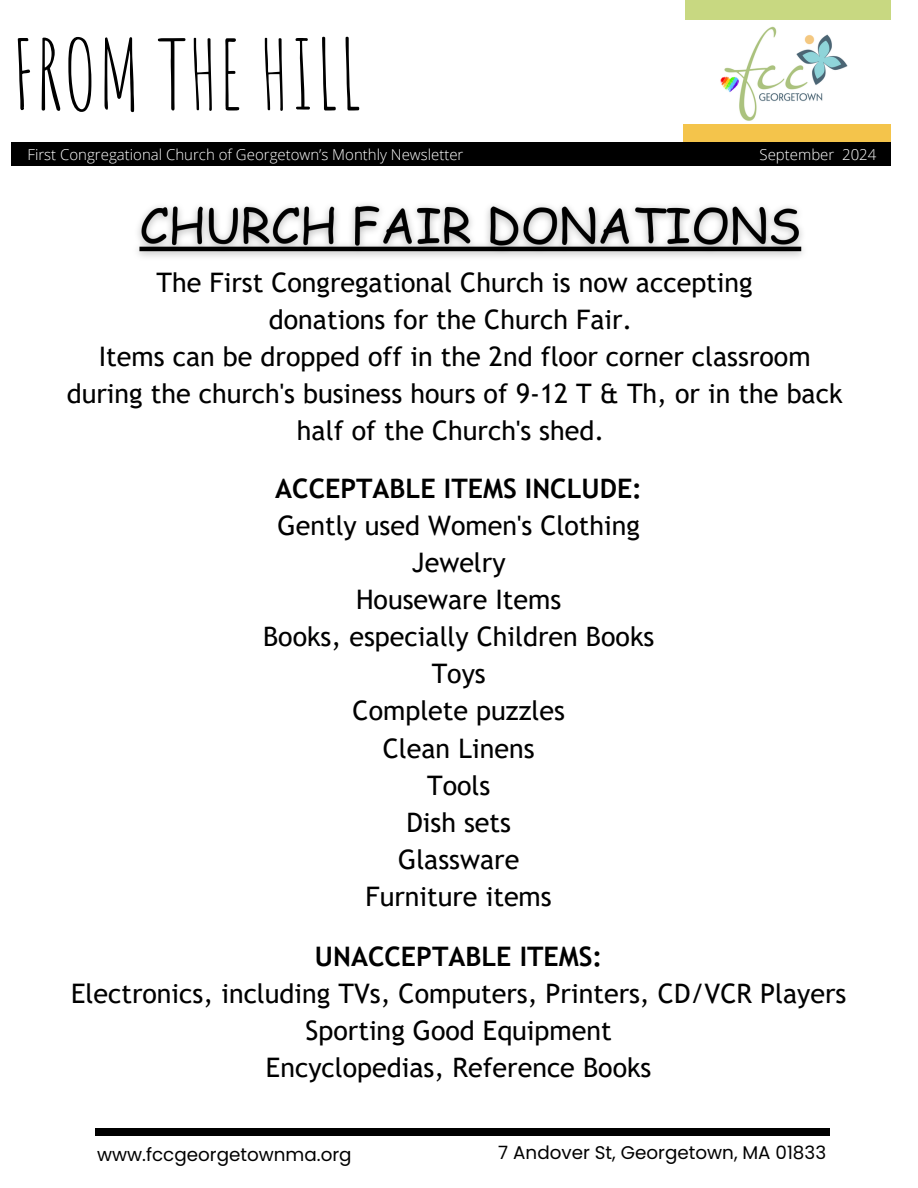
<style>
.page{position:relative;width:918px;height:1188px;background:#fff}
.page>*{position:absolute;margin:0;border:0;box-sizing:border-box;transform-origin:0 0}
.t1{font:95.1px "Amatic SC";color:#000}
.t2{font:26.85px/37.2px "Trebuchet MS";color:#000;text-align:center}
.t3{font:18.3px "Poppins";color:#000}
.t4{font:300 15px "Open Sans";color:#fff}
.s1{font-weight:700}
</style>
<div class="page">
<div style="left:685px;top:0;width:205px;height:20px;background:#c8d881"></div>
<div style="left:11px;top:142px;width:879px;height:24px;background:#000"></div>
<div style="left:683px;top:124px;width:207px;height:18px;background:#f4c44b"></div>
<div style="left:95px;top:1129px;width:735px;height:6px;background:#000"></div>
<img style="left:720px;top:26px;width:128px;height:95px">
<img style="left:138px;top:204px;width:665px;height:53px">
<p class="t1" style="left:11px;top:13px;width:353px">FROM THE HILL</p>
<h3 class="t4" style="left:28px;top:144px;width:437px">First Congregational Church of Georgetown’s Monthly Newsletter</h3>
<h3 class="t4" style="left:760px;top:144px;width:118px">September 2024</h3>
<h4 class="t2" style="left:67px;top:264px;width:777px">The First Congregational Church is now accepting<br>donations for the Church Fair.<br>Items can be dropped off in the 2nd floor corner classroom during the church's business hours of 9-12 T &amp; Th, or in the back half of the Church's shed.</h4>
<h4 class="t2" style="left:263px;top:470px;width:393px"><span class="s1">ACCEPTABLE ITEMS INCLUDE:<br></span>Gently used Women's Clothing<br>Jewelry<br>Houseware Items<br>Books, especially Children Books<br>Toys<br>Complete puzzles<br>Clean Linens<br>Tools<br>Dish sets<br>Glassware<br>Furniture items</h4>
<h4 class="t2" style="left:71px;top:938px;width:777px"><span class="s1">UNACCEPTABLE ITEMS:<br></span>Electronics, including TVs, Computers, Printers, CD/VCR Players Sporting Good Equipment<br>Encyclopedias, Reference Books</h4>
<h3 class="t3" style="left:97px;top:1141px;width:256px">www.fccgeorgetownma.org</h3>
<h3 class="t3" style="left:498px;top:1140px;width:329px">7 Andover St, Georgetown, MA 01833</h3>
</div>
